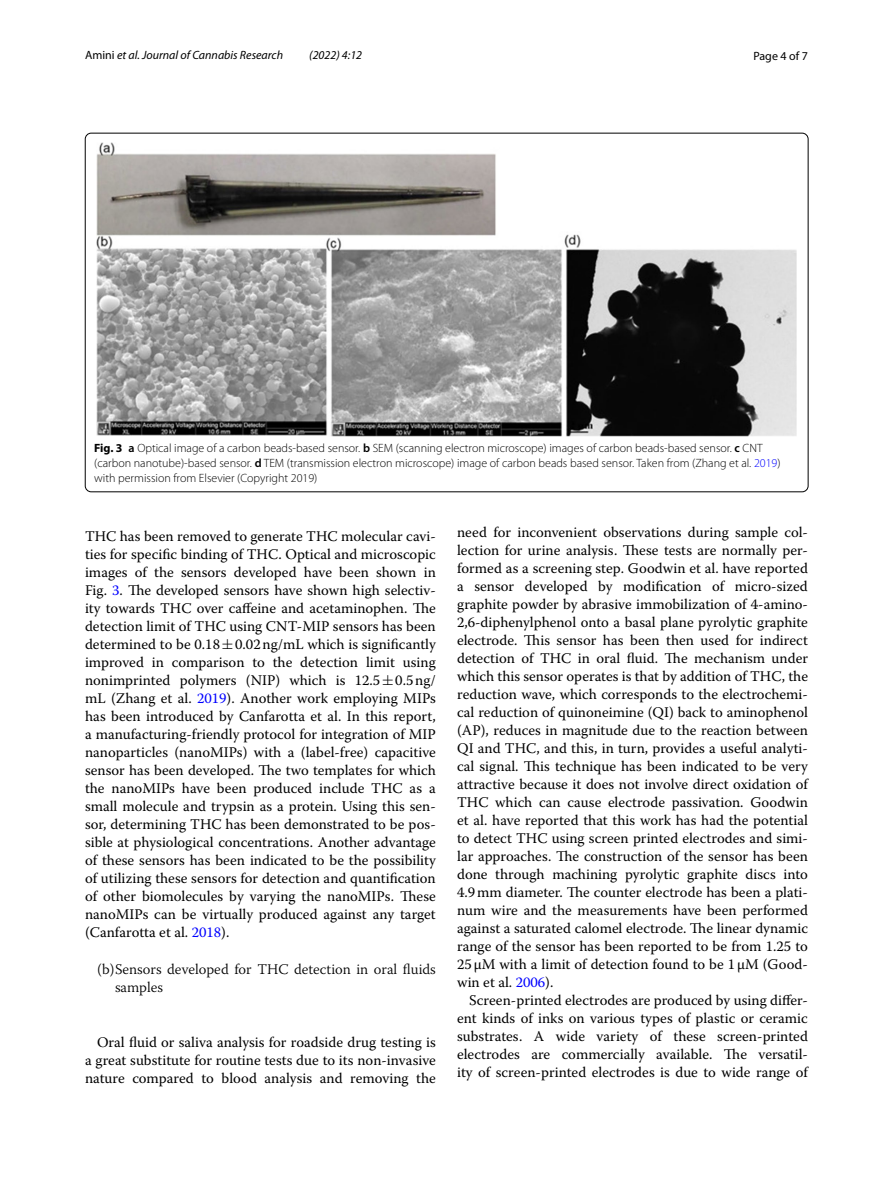
<style>
.page{position:relative;width:893px;height:1187px;background:#fff}
.page>*{position:absolute;margin:0;border:0;box-sizing:border-box;transform-origin:0 0}
.t1{font:14.7px/18px "Warnock Pro";color:#000;text-align:justify}
.t2{font:300 14.7px/18px "Warnock Pro";color:#000}
.t3{font:300 12px/15px "Myriad Pro";color:#000}
.t4{font:italic 12px "Myriad Pro";color:#000}
.t5{font:12px "Myriad Pro";color:#000}
.s1{font-style:normal}
.s2{font-weight:700}
.s3{font-weight:600}
.s4{color:#00f}
.s5{font-family:"MTSY"}
</style>
<div class="page">
<img style="left:96px;top:142px;width:701px;height:295px">
<p class="t4" style="left:85px;top:48px;width:200px"><span class="s1">Amini</span> et al. Journal of Cannabis Research</p>
<p class="t4" style="left:309px;top:48px;width:54px">(2022) 4:12</p>
<p class="t5" style="left:753px;top:48px;width:56px">Page 4 of 7</p>
<p class="t3" style="left:94px;top:441px;width:688px"><span class="s2">Fig. 3</span> <span class="s3">a</span> Optical image of a carbon beads-based sensor. <span class="s3">b</span> SEM (scanning electron microscope) images of carbon beads-based sensor. <span class="s3">c</span> CNT (carbon nanotube)-based sensor. <span class="s3">d</span> TEM (transmission electron microscope) image of carbon beads based sensor. Taken from (Zhang et al. <span class="s4">2019</span>) with permission from Elsevier (Copyright 2019)</p>
<p class="t1" style="left:85px;top:527px;width:352px">THC has been removed to generate THC molecular cavi&shy;ties for specific binding of THC. Optical and microscopic images of the sensors developed have been shown in Fig. <span class="s4">3</span>. The developed sensors have shown high selectiv&shy;ity towards THC over caffeine and acetaminophen. The detection limit of THC using CNT-MIP sensors has been determined to be 0.18<span class="s5">±</span>0.02ng/mL which is significantly improved in comparison to the detection limit using nonimprinted polymers (NIP) which is 12.5<span class="s5">±</span>0.5ng/ mL (Zhang et al. <span class="s4">2019</span>). Another work employing MIPs has been introduced by Canfarotta et al. In this report, a manufacturing-friendly protocol for integration of MIP nanoparticles (nanoMIPs) with a (label-free) capacitive sensor has been developed. The two templates for which the nanoMIPs have been produced include THC as a small molecule and trypsin as a protein. Using this sen&shy;sor, determining THC has been demonstrated to be pos&shy;sible at physiological concentrations. Another advantage of these sensors has been indicated to be the possibility of utilizing these sensors for detection and quantification of other biomolecules by varying the nanoMIPs. These nanoMIPs can be virtually produced against any target (Canfarotta et al. <span class="s4">2018</span>).</p>
<p class="t2" style="left:115px;top:959px;width:322px;text-indent:-18px">(b)Sensors developed for THC detection in oral fluids samples</p>
<p class="t1" style="left:85px;top:1032px;width:352px;text-indent:12px">Oral fluid or saliva analysis for roadside drug testing is a great substitute for routine tests due to its non-invasive nature compared to blood analysis and removing the</p>
<p class="t1" style="left:457px;top:522px;width:352px">need for inconvenient observations during sample col&shy;lection for urine analysis. These tests are normally per&shy;formed as a screening step. Goodwin et al. have reported a sensor developed by modification of micro-sized graphite powder by abrasive immobilization of 4-amino-2,6-diphenylphenol onto a basal plane pyrolytic graphite electrode. This sensor has been then used for indirect detection of THC in oral fluid. The mechanism under which this sensor operates is that by addition of THC, the reduction wave, which corresponds to the electrochemi&shy;cal reduction of quinoneimine (QI) back to aminophenol (AP), reduces in magnitude due to the reaction between QI and THC, and this, in turn, provides a useful analyti&shy;cal signal. This technique has been indicated to be very attractive because it does not involve direct oxidation of THC which can cause electrode passivation. Goodwin et al. have reported that this work has had the potential to detect THC using screen printed electrodes and simi&shy;lar approaches. The construction of the sensor has been done through machining pyrolytic graphite discs into 4.9mm diameter. The counter electrode has been a plati&shy;num wire and the measurements have been performed against a saturated calomel electrode. The linear dynamic range of the sensor has been reported to be from 1.25 to 25μM with a limit of detection found to be 1μM (Good&shy;win et al. <span class="s4">2006</span>).</p>
<p class="t1" style="left:457px;top:990px;width:352px;text-indent:12px">Screen-printed electrodes are produced by using differ&shy;ent kinds of inks on various types of plastic or ceramic substrates. A wide variety of these screen-printed electrodes are commercially available. The versatil&shy;ity of screen-printed electrodes is due to wide range of</p>
</div>
